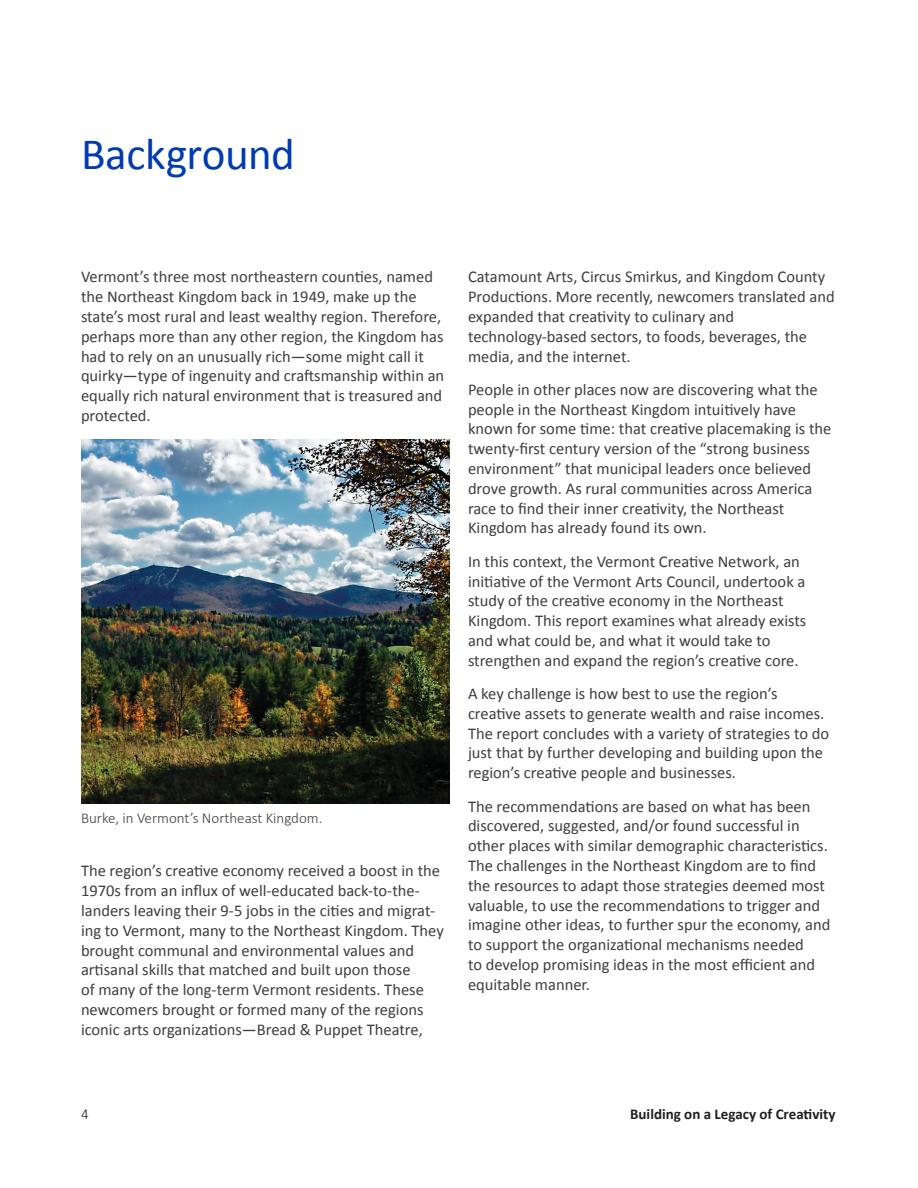
<style>
.page{position:relative;width:918px;height:1188px;background:#fff}
.page>*{position:absolute;margin:0;border:0;box-sizing:border-box;transform-origin:0 0}
.t1{font:45px "Calibri";letter-spacing:-.01em;color:#003bb0}
.t2{font:16.5px/19.8px "Calibri";color:#3e3e3f}
.t3{font:300 15px "Calibri";color:#3e3e3f}
.t4{font:700 15px "Calibri";color:#231f20}
.t5{font:300 15px "Calibri";color:#231f20}
</style>
<div class="page">
<img style="left:82px;top:440px;width:367px;height:364px">
<p class="t1" style="left:81px;top:125px;width:215px">Background</p>
<p class="t2" style="left:81px;top:267px;width:365px">Vermont’s three most northeastern counties, named the Northeast Kingdom back in 1949, make up the state’s most rural and least wealthy region. Therefore, perhaps more than any other region, the Kingdom has had to rely on an unusually rich—some might call it quirky—type of ingenuity and craftsmanship within an equally rich natural environment that is treasured and protected.</p>
<p class="t3" style="left:81px;top:808px;width:243px">Burke, in Vermont’s Northeast Kingdom.</p>
<p class="t2" style="left:81px;top:861px;width:364px">The region’s creative economy received a boost in the 1970s from an influx of well-educated back-to-the&shy;landers leaving their 9-5 jobs in the cities and migrat&shy;ing to Vermont, many to the Northeast Kingdom. They brought communal and environmental values and artisanal skills that matched and built upon those<br>of many of the long-term Vermont residents. These newcomers brought or formed many of the regions iconic arts organizations—Bread &amp; Puppet Theatre,</p>
<p class="t2" style="left:468px;top:267px;width:368px">Catamount Arts, Circus Smirkus, and Kingdom County Productions. More recently, newcomers translated and expanded that creativity to culinary and technology-based sectors, to foods, beverages, the media, and the internet.</p>
<p class="t2" style="left:468px;top:380px;width:365px">People in other places now are discovering what the people in the Northeast Kingdom intuitively have known for some time: that creative placemaking is the twenty-first century version of the “strong business environment” that municipal leaders once believed drove growth. As rural communities across America race to find their inner creativity, the Northeast Kingdom has already found its own.</p>
<p class="t2" style="left:468px;top:551px;width:340px">In this context, the Vermont Creative Network, an initiative of the Vermont Arts Council, undertook a study of the creative economy in the Northeast Kingdom. This report examines what already exists and what could be, and what it would take to strengthen and expand the region’s creative core.</p>
<p class="t2" style="left:468px;top:684px;width:363px">A key challenge is how best to use the region’s creative assets to generate wealth and raise incomes.<br>The report concludes with a variety of strategies to do just that by further developing and building upon the region’s creative people and businesses.</p>
<p class="t2" style="left:468px;top:796px;width:364px">The recommendations are based on what has been discovered, suggested, and/or found successful in other places with similar demographic characteristics.<br>The challenges in the Northeast Kingdom are to find the resources to adapt those strategies deemed most valuable, to use the recommendations to trigger and imagine other ideas, to further spur the economy, and to support the organizational mechanisms needed<br>to develop promising ideas in the most efficient and equitable manner.</p>
<p class="t5" style="left:81px;top:1105px;width:9px">4</p>
<p class="t4" style="left:630px;top:1104px;width:207px">Building on a Legacy of Creativity</p>
</div>
